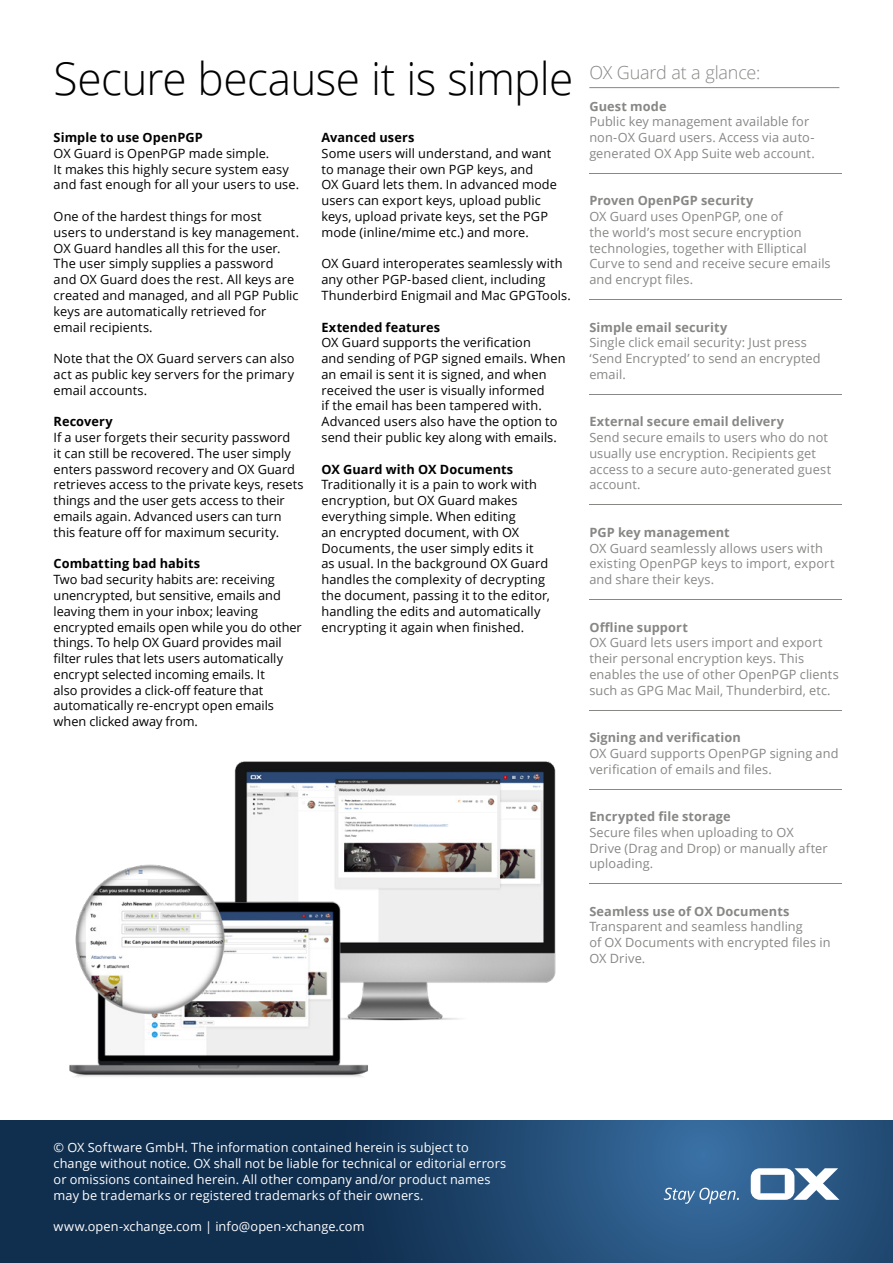
<style>
.page{position:relative;width:893px;height:1263px;background:#fff}
.page>*{position:absolute;margin:0;border:0;box-sizing:border-box;transform-origin:0 0}
.Headline___30pt{font:300 45px "Open Sans";letter-spacing:-.015em;color:#000}
.Subheadline_Bullitpo{font:300 18px "Open Sans";letter-spacing:-.01em;color:#878786}
.Copy___8_5_pt{font:12.75px/15.8px "Open Sans";letter-spacing:.005em;color:#000}
.Copy___8_5_pt-2{font:12.75px/15.8px "Open Sans";letter-spacing:.01em;color:#878786}
.Copy___8_5_pt-3{font:12.75px/15.8px "Open Sans";letter-spacing:.01em;color:#fff}
.Copy___8_5_pt-4{font:700 12.75px "Open Sans";letter-spacing:.01em;color:#878786}
.Copy___8_5_pt-5{font:700 12.75px "Open Sans";letter-spacing:.01em;color:#000}
</style>
<div class="page">
<img style="left:234px;top:761px;width:322px;height:260px">
<img style="left:69px;top:852px;width:301px;height:225px">
<div style="left:0;top:1121px;width:893px;height:142px;background:#102e4e"></div>
<svg style="left:396px;top:1121px;width:497px;height:142px"></svg>
<svg style="left:664px;top:1188px;width:75px;height:16px"></svg>
<svg style="left:751px;top:1168px;width:88px;height:32px"></svg>
<hr style="left:589px;top:87px;width:250px;height:1px;background:#878786">
<hr style="left:589px;top:173px;width:253px;height:1px;background:#878786">
<hr style="left:589px;top:299px;width:253px;height:1px;background:#878786">
<hr style="left:589px;top:394px;width:253px;height:1px;background:#878786">
<hr style="left:589px;top:505px;width:253px;height:1px;background:#878786">
<hr style="left:589px;top:599px;width:253px;height:1px;background:#878786">
<hr style="left:589px;top:710px;width:253px;height:1px;background:#878786">
<hr style="left:589px;top:789px;width:253px;height:1px;background:#878786">
<hr style="left:589px;top:883px;width:253px;height:1px;background:#878786">
<p class="Headline___30pt" style="left:54px;top:48px;width:521px">Secure because it is simple</p>
<p class="Subheadline_Bullitpo" style="left:589px;top:60px;width:172px">OX Guard at a glance:</p>
<p class="Copy___8_5_pt-4" style="left:589px;top:97px;width:79px">Guest mode</p>
<p class="Copy___8_5_pt-2" style="left:589px;top:113px;width:227px">Public key management available for non-OX Guard users. Access via auto&shy;generated OX App Suite web account.</p>
<p class="Copy___8_5_pt-4" style="left:589px;top:192px;width:166px">Proven OpenPGP security</p>
<p class="Copy___8_5_pt-2" style="left:589px;top:208px;width:243px">OX Guard uses OpenPGP, one of<br>the world’s most secure encryption technologies, together with Elliptical<br>Curve to send and receive secure emails and encrypt files.</p>
<p class="Copy___8_5_pt-4" style="left:589px;top:318px;width:139px">Simple email security</p>
<p class="Copy___8_5_pt-2" style="left:589px;top:334px;width:233px">Single click email security: Just press ‘Send Encrypted’ to send an encrypted email.</p>
<p class="Copy___8_5_pt-4" style="left:589px;top:413px;width:196px">External secure email delivery</p>
<p class="Copy___8_5_pt-2" style="left:589px;top:429px;width:243px">Send secure emails to users who do not usually use encryption. Recipients get access to a secure auto-generated guest account.</p>
<p class="Copy___8_5_pt-4" style="left:589px;top:523px;width:142px">PGP key management</p>
<p class="Copy___8_5_pt-2" style="left:589px;top:540px;width:247px">OX Guard seamlessly allows users with existing OpenPGP keys to import, export and share their keys.</p>
<p class="Copy___8_5_pt-4" style="left:589px;top:618px;width:100px">Offline support</p>
<p class="Copy___8_5_pt-2" style="left:589px;top:634px;width:251px">OX Guard lets users import and export their personal encryption keys. This enables the use of other OpenPGP clients such as GPG Mac Mail, Thunderbird, etc.</p>
<p class="Copy___8_5_pt-4" style="left:589px;top:728px;width:153px">Signing and verification</p>
<p class="Copy___8_5_pt-2" style="left:589px;top:745px;width:251px">OX Guard supports OpenPGP signing and verification of emails and files.</p>
<p class="Copy___8_5_pt-4" style="left:589px;top:807px;width:143px">Encrypted file storage</p>
<p class="Copy___8_5_pt-2" style="left:589px;top:824px;width:240px">Secure files when uploading to OX<br>Drive (Drag and Drop) or manually after uploading.</p>
<p class="Copy___8_5_pt-4" style="left:589px;top:902px;width:202px">Seamless use of OX Documents</p>
<p class="Copy___8_5_pt-2" style="left:589px;top:919px;width:243px">Transparent and seamless handling<br>of OX Documents with encrypted files in<br>OX Drive.</p>
<p class="Copy___8_5_pt-5" style="left:54px;top:128px;width:151px">Simple to use OpenPGP</p>
<p class="Copy___8_5_pt" style="left:54px;top:145px;width:247px">OX Guard is OpenPGP made simple.<br>It makes this highly secure system easy and fast enough for all your users to use.</p>
<p class="Copy___8_5_pt" style="left:54px;top:208px;width:247px">One of the hardest things for most<br>users to understand is key management.<br>OX Guard handles all this for the user.<br>The user simply supplies a password and OX Guard does the rest. All keys are created and managed, and all PGP Public keys are automatically retrieved for email recipients.</p>
<p class="Copy___8_5_pt" style="left:54px;top:350px;width:243px;text-align:justify">Note that the OX Guard servers can also act as public key servers for the primary email accounts.</p>
<p class="Copy___8_5_pt-5" style="left:54px;top:413px;width:61px">Recovery</p>
<p class="Copy___8_5_pt" style="left:54px;top:429px;width:251px">If a user forgets their security password<br>it can still be recovered. The user simply enters password recovery and OX Guard retrieves access to the private keys, resets things and the user gets access to their emails again. Advanced users can turn this feature off for maximum security.</p>
<p class="Copy___8_5_pt-5" style="left:54px;top:555px;width:148px">Combatting bad habits</p>
<p class="Copy___8_5_pt" style="left:54px;top:571px;width:250px">Two bad security habits are: receiving unencrypted, but sensitive, emails and leaving them in your inbox; leaving encrypted emails open while you do other things. To help OX Guard provides mail filter rules that lets users automatically encrypt selected incoming emails. It<br>also provides a click-off feature that automatically re-encrypt open emails when clicked away from.</p>
<p class="Copy___8_5_pt-5" style="left:321px;top:128px;width:94px">Avanced users</p>
<p class="Copy___8_5_pt" style="left:321px;top:145px;width:237px">Some users will understand, and want to manage their own PGP keys, and<br>OX Guard lets them. In advanced mode users can export keys, upload public keys, upload private keys, set the PGP mode (inline/mime etc.) and more.</p>
<p class="Copy___8_5_pt" style="left:321px;top:256px;width:251px">OX Guard interoperates seamlessly with any other PGP-based client, including<br>Thunderbird Enigmail and Mac GPGTools.</p>
<p class="Copy___8_5_pt-5" style="left:321px;top:318px;width:120px">Extended features</p>
<p class="Copy___8_5_pt" style="left:321px;top:334px;width:246px">OX Guard supports the verification<br>and sending of PGP signed emails. When an email is sent it is signed, and when received the user is visually informed<br>if the email has been tampered with.<br>Advanced users also have the option to send their public key along with emails.</p>
<p class="Copy___8_5_pt-5" style="left:321px;top:460px;width:193px">OX Guard with OX Documents</p>
<p class="Copy___8_5_pt" style="left:321px;top:477px;width:230px">Traditionally it is a pain to work with encryption, but OX Guard makes everything simple. When editing<br>an encrypted document, with OX Documents, the user simply edits it as usual. In the background OX Guard handles the complexity of decrypting the document, passing it to the editor, handling the edits and automatically encrypting it again when finished.</p>
<p class="Copy___8_5_pt-3" style="left:54px;top:1140px;width:454px">© OX Software GmbH. The information contained herein is subject to change without notice. OX shall not be liable for technical or editorial errors or omissions contained herein. All other company and/or product names may be trademarks or registered trademarks of their owners.</p>
<p class="Copy___8_5_pt-3" style="left:54px;top:1218px;width:313px">www.open-xchange.com | info@open-xchange.com</p>
</div>
